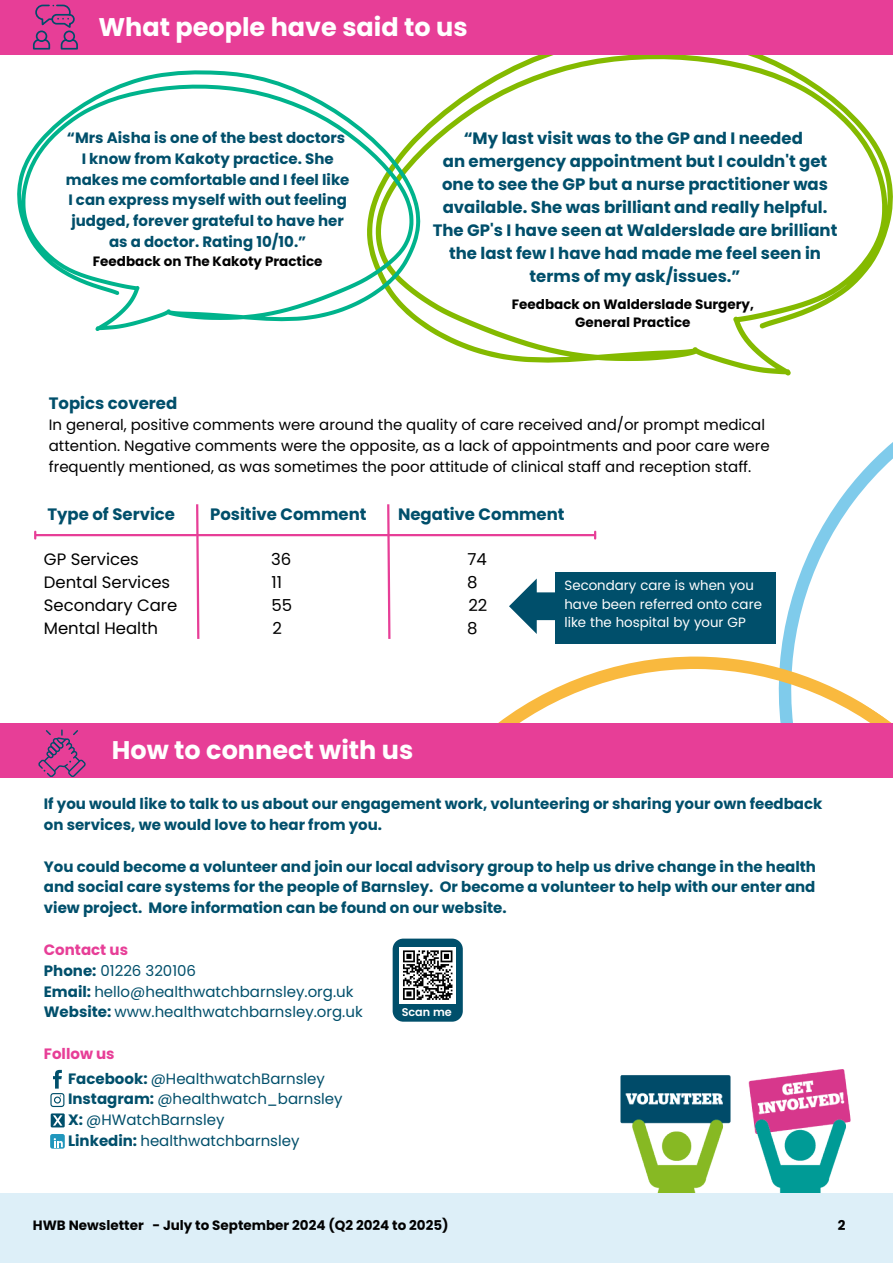
<style>
.page{position:relative;width:893px;height:1263px;background:#fff}
.page>*{position:absolute;margin:0;border:0;box-sizing:border-box;transform-origin:0 0}
.t1{font:700 25.5px "Poppins";color:#fff}
.t2{font:700 16.5px/23.1px "Poppins";color:#004f6b;text-align:center}
.t3{font:16.5px "Poppins";color:#000}
.t4{font:700 15px/20.9px "Poppins";color:#004f6b}
.t5{font:15px/20.9px "Poppins";color:#000}
.t6{font:15px/20.9px "Poppins";color:#004f6b}
.t7{font:700 15px "Poppins";color:#e73e97}
.t8{font:700 13.5px/18.6px "Poppins";color:#020202;text-align:center}
.t9{font:13.5px/18.6px "Poppins";color:#fff}
.t10{font:600 11.25px "Poppins";color:#fff}
.s1{font-weight:700;color:#e73e97}
.s2{font-weight:700}
</style>
<div class="page">
<svg style="left:367px;top:54px;width:526px;height:309px"></svg>
<img style="left:572px;top:1069px;width:321px;height:125px">
<svg style="left:695px;top:362px;width:198px;height:173px"></svg>
<svg style="left:468px;top:535px;width:425px;height:243px"></svg>
<svg style="left:17px;top:70px;width:403px;height:261px"></svg>
<div style="left:0;top:723px;width:893px;height:54px;background:#e73e97"></div>
<div style="left:0;top:1194px;width:893px;height:69px;background:#ddeff8"></div>
<div style="left:0;top:0;width:893px;height:54px;background:#e73e97"></div>
<svg style="left:51px;top:1113px;width:14px;height:14px"></svg>
<div style="left:50px;top:1134px;width:15px;height:14px;background:#2197bd;border-radius:2px"></div>
<svg style="left:54px;top:1138px;width:9px;height:9px"></svg>
<svg style="left:50px;top:1070px;width:14px;height:37px"></svg>
<div style="left:393px;top:938px;width:70px;height:83px;background:#004f6b;border-radius:11px"></div>
<div style="left:399px;top:947px;width:57px;height:56px;background:#fff"></div>
<svg style="left:403px;top:950px;width:50px;height:50px"></svg>
<svg style="left:38px;top:729px;width:48px;height:48px"></svg>
<div style="left:36px;top:31px;width:11px;height:11px;border:2px solid #004c6a;border-radius:50%"></div>
<svg style="left:33px;top:38px;width:18px;height:12px"></svg>
<div style="left:64px;top:31px;width:11px;height:11px;border:2px solid #004c6a;border-radius:50%"></div>
<svg style="left:60px;top:38px;width:18px;height:12px"></svg>
<div style="left:51px;top:14px;width:24px;height:11px;border:2px solid #004c6a;border-radius:4px"></div>
<svg style="left:35px;top:5px;width:36px;height:23px"></svg>
<hr style="left:36px;top:534px;width:558px;height:2px;background:#e73e97">
<svg style="left:34px;top:532px;width:2px;height:6px"></svg>
<svg style="left:594px;top:532px;width:2px;height:6px"></svg>
<svg style="left:195px;top:504px;width:6px;height:135px"></svg>
<svg style="left:386px;top:504px;width:6px;height:135px"></svg>
<div style="left:555px;top:572px;width:220px;height:71px;background:#004f6b"></div>
<svg style="left:509px;top:578px;width:46px;height:56px"></svg>
<h5 class="t1" style="left:98px;top:9px;width:371px">What people have said to us</h5>
<h3 class="t4" style="left:66px;top:127px;width:285px;text-align:center">“Mrs Aisha is one of the best doctors I know from Kakoty practice. She makes me comfortable and I feel like I can express myself with out feeling judged, forever grateful to have her as a doctor. Rating 10/10.”</h3>
<p class="t8" style="left:93px;top:252px;width:231px">Feedback on The Kakoty Practice</p>
<h3 class="t2" style="left:433px;top:127px;width:406px">“My last visit was to the GP and I needed<br>an emergency appointment but I couldn't get one to see the GP but a nurse practitioner was available. She was brilliant and really helpful.<br>The GP's I have seen at Walderslade are brilliant the last few I have had made me feel seen in terms of my ask/issues.”</h3>
<h2 class="t8" style="left:512px;top:295px;width:243px">Feedback on Walderslade Surgery,<br>General Practice</h2>
<h4 class="t2" style="left:49px;top:392px;width:130px">Topics covered</h4>
<p class="t5" style="left:49px;top:415px;width:722px">In general, positive comments were around the quality of care received and/or prompt medical attention. Negative comments were the opposite, as a lack of appointments and poor care were frequently mentioned, as was sometimes the poor attitude of clinical staff and reception staff.</p>
<p class="t2" style="left:47px;top:502px;width:129px">Type of Service</p>
<p class="t2" style="left:210px;top:502px;width:158px">Positive Comment</p>
<p class="t2" style="left:398px;top:502px;width:168px">Negative Comment</p>
<h2 class="t3" style="left:44px;top:548px;width:97px">GP Services</h2>
<h2 class="t3" style="left:271px;top:548px;width:22px">36</h2>
<h2 class="t3" style="left:467px;top:548px;width:21px">74</h2>
<h2 class="t3" style="left:44px;top:571px;width:128px">Dental Services</h2>
<h2 class="t3" style="left:271px;top:571px;width:12px">11</h2>
<h2 class="t3" style="left:467px;top:571px;width:12px">8</h2>
<h2 class="t3" style="left:44px;top:594px;width:135px">Secondary Care</h2>
<h2 class="t3" style="left:271px;top:594px;width:22px">55</h2>
<h2 class="t3" style="left:468px;top:594px;width:20px">22</h2>
<h2 class="t3" style="left:44px;top:617px;width:116px">Mental Health</h2>
<h2 class="t3" style="left:272px;top:617px;width:11px">2</h2>
<h2 class="t3" style="left:467px;top:617px;width:12px">8</h2>
<h2 class="t9" style="left:564px;top:576px;width:199px">Secondary care is when you have been referred onto care like the hospital by your GP</h2>
<h2 class="t1" style="left:112px;top:732px;width:303px">How to connect with us</h2>
<h1 class="t4" style="left:44px;top:793px;width:780px">If you would like to talk to us about our engagement work, volunteering or sharing your own feedback on services, we would love to hear from you.</h1>
<p class="t4" style="left:44px;top:856px;width:773px;text-align:justify">You could become a volunteer and join our local advisory group to help us drive change in the health and social care systems for the people of Barnsley. Or become a volunteer to help with our enter and view project. More information can be found on our website.</p>
<h2 class="t6" style="left:44px;top:939px;width:320px"><span class="s1">Contact us<br></span><span class="s2">Phone:</span> 01226 320106<br><span class="s2">Email:</span> hello@healthwatchbarnsley.org.uk<br><span class="s2">Website:</span> www.healthwatchbarnsley.org.uk</h2>
<h4 class="t7" style="left:44px;top:1043px;width:72px">Follow us</h4>
<h1 class="t10" style="left:402px;top:1004px;width:52px">Scan me</h1>
<p class="t6" style="left:68px;top:1068px;width:276px"><span class="s2">Facebook:</span> @HealthwatchBarnsley<br><span class="s2">Instagram:</span> @healthwatch_barnsley<br><span class="s2">X:</span> @HWatchBarnsley<br><span class="s2">Linkedin:</span> healthwatchbarnsley</p>
<h2 class="t8" style="left:33px;top:1216px;width:417px">HWB Newsletter - July to September 2024 (Q2 2024 to 2025)</h2>
<h2 class="t8" style="left:837px;top:1216px;width:9px">2</h2>
</div>
